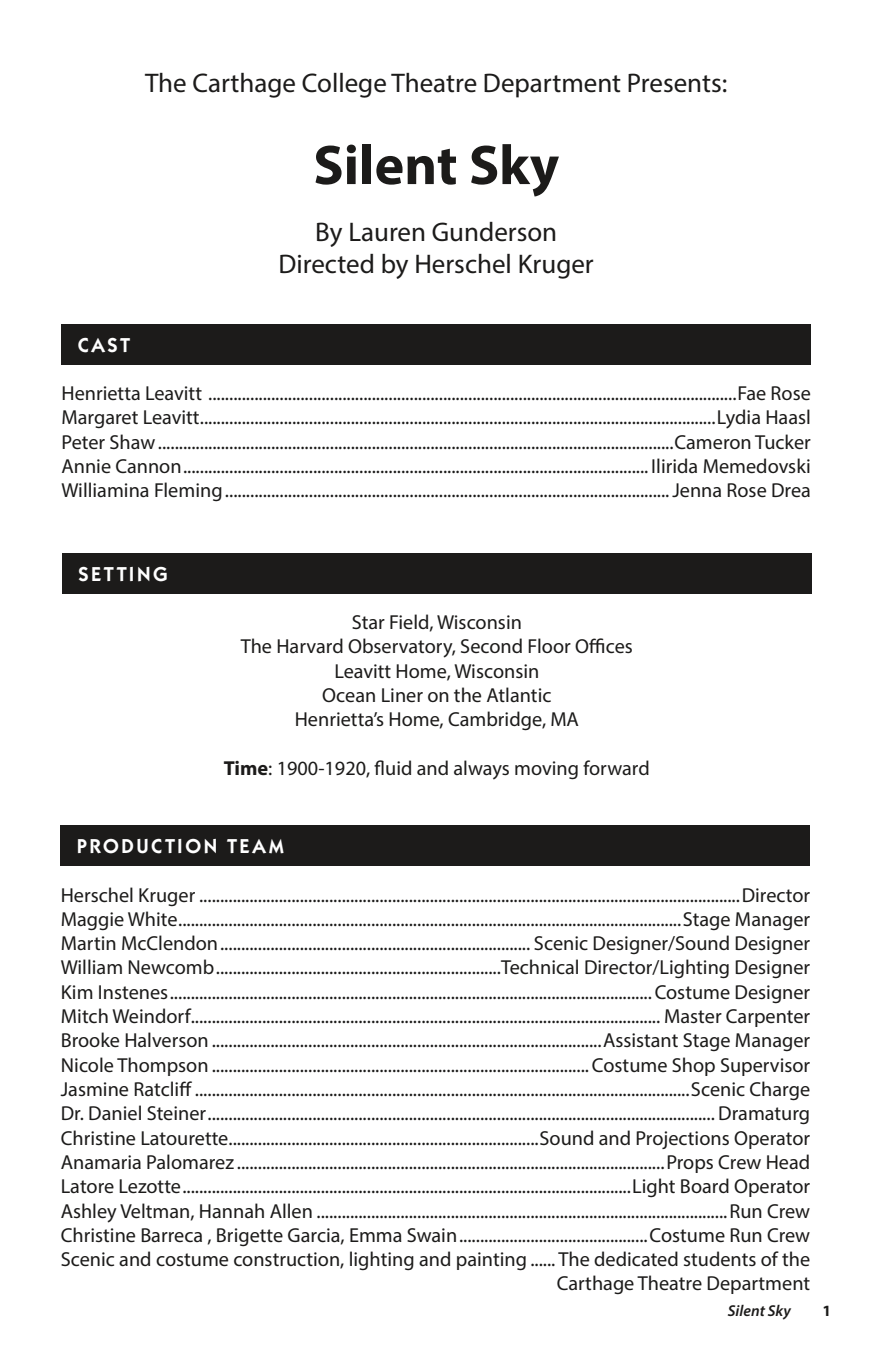
<style>
.page{position:relative;width:871px;height:1357px;background:#fff}
.page>*{position:absolute;margin:0;border:0;box-sizing:border-box;transform-origin:0 0}
.t1{font:700 56.25px "Myriad Pro";color:#1c1b1a}
.t2{font:27px "Myriad Pro";color:#1c1b1a}
.t3{font:20.25px/24.3px "Myriad Pro";color:#1c1b1a;text-align:justify}
.t4{font:600 20.25px "Itc Kabel";letter-spacing:.125em;color:#fff}
.t5{font:italic 600 15.75px "Myriad Pro";color:#1c1b1a}
.t6{font:700 15.75px "Myriad Pro";color:#1c1b1a}
.s1{font-weight:700}
</style>
<div class="page">
<div style="left:61px;top:324px;width:750px;height:40px;background:#1c1b1a"></div>
<div style="left:62px;top:553px;width:749px;height:41px;background:#1c1b1a"></div>
<div style="left:61px;top:825px;width:749px;height:41px;background:#1c1b1a"></div>
<p class="t2" style="left:145px;top:67px;width:584px">The Carthage College Theatre Department Presents:</p>
<p class="t1" style="left:313px;top:128px;width:247px">Silent Sky</p>
<p class="t2" style="left:315px;top:215px;width:243px">By Lauren Gunderson</p>
<p class="t2" style="left:279px;top:247px;width:317px">Directed by Herschel Kruger</p>
<p class="t4" style="left:78px;top:333px;width:54px">CAST</p>
<p class="t3" style="left:61px;top:381px;width:751px">Henrietta Leavitt ..............................................................................................................................Fae Rose</p>
<p class="t3" style="left:61px;top:405px;width:751px">Margaret Leavitt...........................................................................................................................Lydia Haasl</p>
<p class="t3" style="left:61px;top:429px;width:751px">Peter Shaw...........................................................................................................................Cameron Tucker</p>
<p class="t3" style="left:61px;top:454px;width:751px">Annie Cannon............................................................................................................... Ilirida Memedovski</p>
<p class="t3" style="left:61px;top:478px;width:751px">Williamina Fleming..........................................................................................................Jenna Rose Drea</p>
<p class="t4" style="left:78px;top:562px;width:91px">SETTING</p>
<p class="t3" style="left:352px;top:610px;width:172px">Star Field, Wisconsin</p>
<p class="t3" style="left:241px;top:634px;width:394px">The Harvard Observatory, Second Floor Offices</p>
<p class="t3" style="left:334px;top:658px;width:206px">Leavitt Home, Wisconsin</p>
<p class="t3" style="left:322px;top:683px;width:231px">Ocean Liner on the Atlantic</p>
<p class="t3" style="left:295px;top:707px;width:286px">Henrietta’s Home, Cambridge, MA</p>
<p class="t3" style="left:224px;top:756px;width:427px"><span class="s1">Time</span>: 1900-1920, fluid and always moving forward</p>
<p class="t4" style="left:77px;top:834px;width:208px">PRODUCTION TEAM</p>
<p class="t3" style="left:61px;top:882px;width:751px">Herschel Kruger .................................................................................................................................Director</p>
<p class="t3" style="left:61px;top:906px;width:751px">Maggie White........................................................................................................................Stage Manager</p>
<p class="t3" style="left:61px;top:931px;width:751px">Martin McClendon.......................................................................... Scenic Designer/Sound Designer</p>
<p class="t3" style="left:61px;top:955px;width:751px">William Newcomb....................................................................Technical Director/Lighting Designer</p>
<p class="t3" style="left:61px;top:979px;width:751px">Kim Instenes...................................................................................................................Costume Designer</p>
<p class="t3" style="left:61px;top:1004px;width:751px">Mitch Weindorf................................................................................................................ Master Carpenter Brooke Halverson .............................................................................................Assistant Stage Manager Nicole Thompson ..........................................................................................Costume Shop Supervisor</p>
<p class="t3" style="left:61px;top:1077px;width:751px">Jasmine Ratcliff ......................................................................................................................Scenic Charge<br>Dr. Daniel Steiner......................................................................................................................... Dramaturg</p>
<p class="t3" style="left:61px;top:1125px;width:751px">Christine Latourette..........................................................................Sound and Projections Operator</p>
<p class="t3" style="left:61px;top:1149px;width:751px">Anamaria Palomarez ......................................................................................................Props Crew Head</p>
<p class="t3" style="left:61px;top:1174px;width:751px">Latore Lezotte...........................................................................................................Light Board Operator</p>
<p class="t3" style="left:61px;top:1198px;width:751px">Ashley Veltman, Hannah Allen ..................................................................................................Run Crew</p>
<p class="t3" style="left:61px;top:1222px;width:751px">Christine Barreca , Brigette Garcia, Emma Swain.............................................Costume Run Crew</p>
<p class="t3" style="left:61px;top:1247px;width:751px;text-align:right">Scenic and costume construction, lighting and painting ...... The dedicated students of the<br>Carthage Theatre Department</p>
<p class="t5" style="left:728px;top:1301px;width:64px">Silent Sky</p>
<p class="t6" style="left:822px;top:1301px;width:10px">1</p>
</div>
